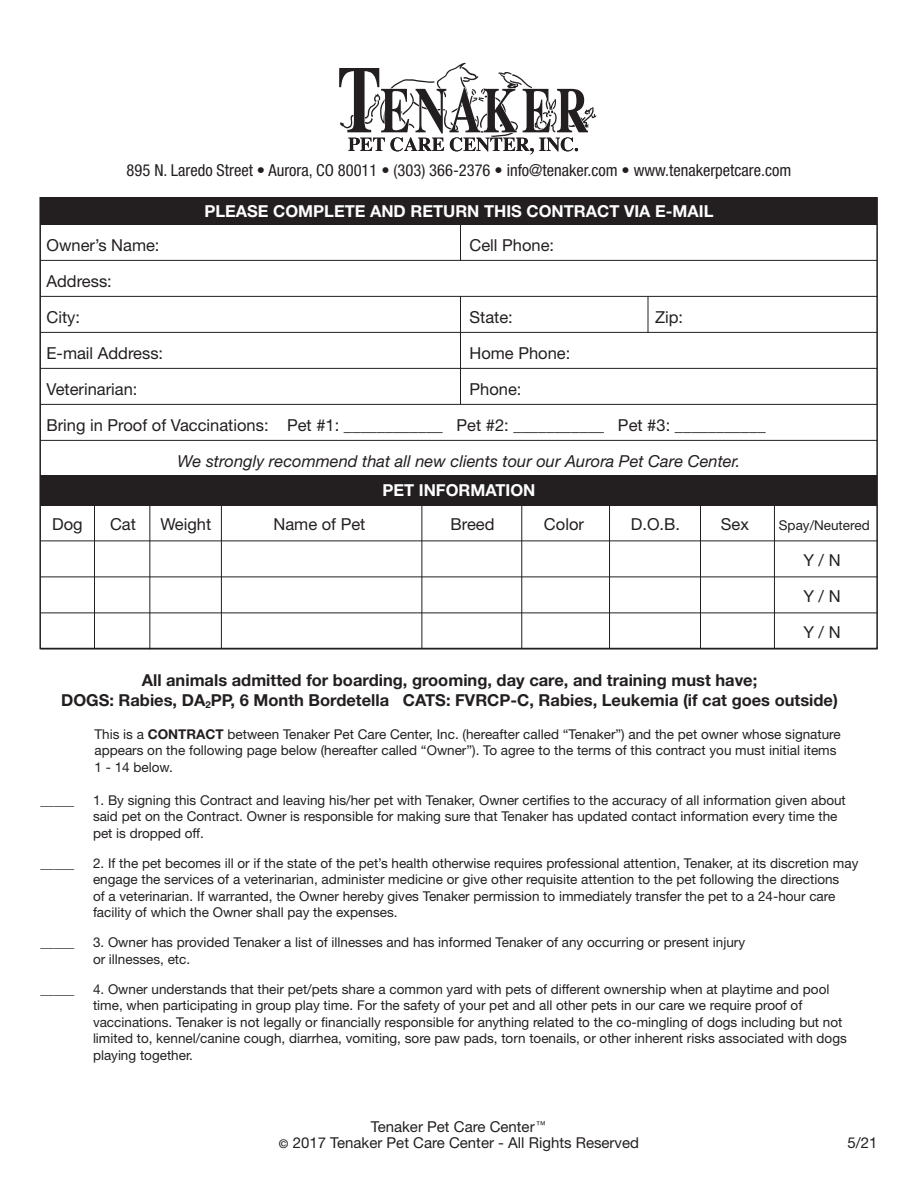
<style>
.page{position:relative;width:918px;height:1188px;background:#fff}
.page>*{position:absolute;margin:0;border:0;box-sizing:border-box;transform-origin:0 0}
.t1{font:16.5px "Helvetica Neue LT Std";color:#231f20}
.t2{font:700 16.5px "Helvetica Neue LT Std";color:#231f20}
.t3{font:condensed 16.5px "Helvetica Neue LT Std";color:#231f20}
.t4{font:italic 16.5px "Helvetica Neue LT Std";color:#231f20}
.t5{font:700 16.5px "Helvetica Neue LT Std";color:#fff}
.t6{font:15px "Helvetica Neue LT Std";color:#231f20}
.t7{font:13.5px/16.5px "Helvetica Neue LT Std";color:#231f20}
.s1{font-weight:700}
.s2{font-family:"Freehand 575 BT Regular B"}
.s3{font-weight:500;font-size:12px}
</style>
<div class="page">
<div style="left:40px;top:476px;width:838px;height:30px;background:#231f20"></div>
<div style="left:40px;top:197px;width:838px;height:28px;background:#231f20"></div>
<svg style="left:339px;top:63px;width:257px;height:92px"></svg>
<hr style="left:460px;top:296px;width:1px;height:108px;background:#231f20">
<hr style="left:460px;top:225px;width:1px;height:35px;background:#231f20">
<hr style="left:648px;top:296px;width:1px;height:37px;background:#231f20">
<hr style="left:774px;top:485px;width:1px;height:164px;background:#231f20">
<hr style="left:700px;top:488px;width:1px;height:161px;background:#231f20">
<hr style="left:609px;top:485px;width:1px;height:164px;background:#231f20">
<hr style="left:521px;top:505px;width:1px;height:144px;background:#231f20">
<hr style="left:422px;top:504px;width:1px;height:144px;background:#231f20">
<hr style="left:221px;top:479px;width:1px;height:170px;background:#231f20">
<hr style="left:149px;top:478px;width:1px;height:171px;background:#231f20">
<hr style="left:94px;top:481px;width:1px;height:167px;background:#231f20">
<hr style="left:40px;top:260px;width:838px;height:1px;background:#231f20">
<hr style="left:40px;top:296px;width:838px;height:1px;background:#231f20">
<hr style="left:40px;top:332px;width:838px;height:1px;background:#231f20">
<hr style="left:40px;top:368px;width:838px;height:1px;background:#231f20">
<hr style="left:40px;top:404px;width:838px;height:1px;background:#231f20">
<hr style="left:40px;top:440px;width:838px;height:1px;background:#231f20">
<hr style="left:40px;top:541px;width:838px;height:1px;background:#231f20">
<hr style="left:40px;top:577px;width:838px;height:1px;background:#231f20">
<hr style="left:40px;top:613px;width:838px;height:1px;background:#231f20">
<hr style="left:40px;top:649px;width:838px;height:1px;background:#231f20">
<p class="t3" style="left:127px;top:161px;width:666px">895 N. Laredo Street • Aurora, CO 80011 • (303) 366-2376 • info@tenaker.com • www.tenakerpetcare.com</p>
<p class="t5" style="left:204px;top:201px;width:511px">PLEASE COMPLETE AND RETURN THIS CONTRACT VIA E-MAIL</p>
<p class="t1" style="left:46px;top:236px;width:115px">Owner’s Name:</p>
<p class="t1" style="left:469px;top:236px;width:86px">Cell Phone:</p>
<p class="t1" style="left:46px;top:272px;width:67px">Address:</p>
<p class="t1" style="left:46px;top:308px;width:35px">City:</p>
<p class="t1" style="left:469px;top:308px;width:45px">State:</p>
<p class="t1" style="left:655px;top:308px;width:30px">Zip:</p>
<p class="t1" style="left:46px;top:344px;width:118px">E-mail Address:</p>
<p class="t1" style="left:469px;top:344px;width:102px">Home Phone:</p>
<p class="t1" style="left:46px;top:380px;width:93px">Veterinarian:</p>
<p class="t1" style="left:469px;top:380px;width:53px">Phone:</p>
<p class="t1" style="left:46px;top:416px;width:721px">Bring in Proof of Vaccinations: Pet #1: ____________ Pet #2: ___________ Pet #3: ___________</p>
<p class="t4" style="left:178px;top:452px;width:564px">We strongly recommend that all new clients tour our Aurora Pet Care Center.</p>
<p class="t5" style="left:382px;top:480px;width:155px">PET INFORMATION</p>
<p class="t1" style="left:52px;top:515px;width:32px">Dog</p>
<p class="t1" style="left:110px;top:515px;width:27px">Cat</p>
<p class="t1" style="left:161px;top:515px;width:52px">Weight</p>
<p class="t1" style="left:274px;top:515px;width:93px">Name of Pet</p>
<p class="t1" style="left:451px;top:515px;width:46px">Breed</p>
<p class="t1" style="left:544px;top:515px;width:42px">Color</p>
<p class="t1" style="left:631px;top:515px;width:51px">D.O.B.</p>
<p class="t1" style="left:721px;top:515px;width:30px">Sex</p>
<p class="t7" style="left:779px;top:517px;width:92px">Spay/Neutered</p>
<p class="t1" style="left:803px;top:551px;width:39px">Y / N</p>
<p class="t1" style="left:803px;top:587px;width:39px">Y / N</p>
<p class="t1" style="left:803px;top:623px;width:39px">Y / N</p>
<p class="t2" style="left:142px;top:670px;width:617px">All animals admitted for boarding, grooming, day care, and training must have;</p>
<p class="t2" style="left:61px;top:689px;width:778px">DOGS: Rabies, DA<sub>2</sub>PP, 6 Month Bordetella CATS: FVRCP-C, Rabies, Leukemia (if cat goes outside)</p>
<p class="t7" style="left:94px;top:725px;width:748px">This is a <span class="s1">CONTRACT</span> between Tenaker Pet Care Center, Inc. (hereafter called “Tenaker”) and the pet owner whose signature appears on the following page below (hereafter called “Owner”). To agree to the terms of this contract you must initial items<br>1 - 14 below.</p>
<p class="t7" style="left:40px;top:791px;width:35px">_____</p>
<p class="t7" style="left:93px;top:791px;width:754px">1. By signing this Contract and leaving his/her pet with Tenaker, Owner certifies to the accuracy of all information given about said pet on the Contract. Owner is responsible for making sure that Tenaker has updated contact information every time the pet is dropped off.</p>
<p class="t7" style="left:40px;top:854px;width:35px">_____</p>
<p class="t7" style="left:93px;top:854px;width:767px">2. If the pet becomes ill or if the state of the pet’s health otherwise requires professional attention, Tenaker, at its discretion may engage the services of a veterinarian, administer medicine or give other requisite attention to the pet following the directions<br>of a veterinarian. If warranted, the Owner hereby gives Tenaker permission to immediately transfer the pet to a 24-hour care facility of which the Owner shall pay the expenses.</p>
<p class="t7" style="left:40px;top:934px;width:35px">_____</p>
<p class="t7" style="left:93px;top:934px;width:654px">3. Owner has provided Tenaker a list of illnesses and has informed Tenaker of any occurring or present injury or illnesses, etc.</p>
<p class="t7" style="left:40px;top:980px;width:35px">_____</p>
<p class="t7" style="left:93px;top:980px;width:755px">4. Owner understands that their pet/pets share a common yard with pets of different ownership when at playtime and pool time, when participating in group play time. For the safety of your pet and all other pets in our care we require proof of vaccinations. Tenaker is not legally or financially responsible for anything related to the co-mingling of dogs including but not limited to, kennel/canine cough, diarrhea, vomiting, sore paw pads, torn toenails, or other inherent risks associated with dogs playing together.</p>
<p class="t6" style="left:371px;top:1117px;width:178px">Tenaker Pet Care Center<span class="s2">™</span></p>
<p class="t6" style="left:279px;top:1134px;width:362px"><span class="s3">©</span> 2017 Tenaker Pet Care Center - All Rights Reserved</p>
<p class="t6" style="left:847px;top:1134px;width:32px">5/21</p>
</div>
